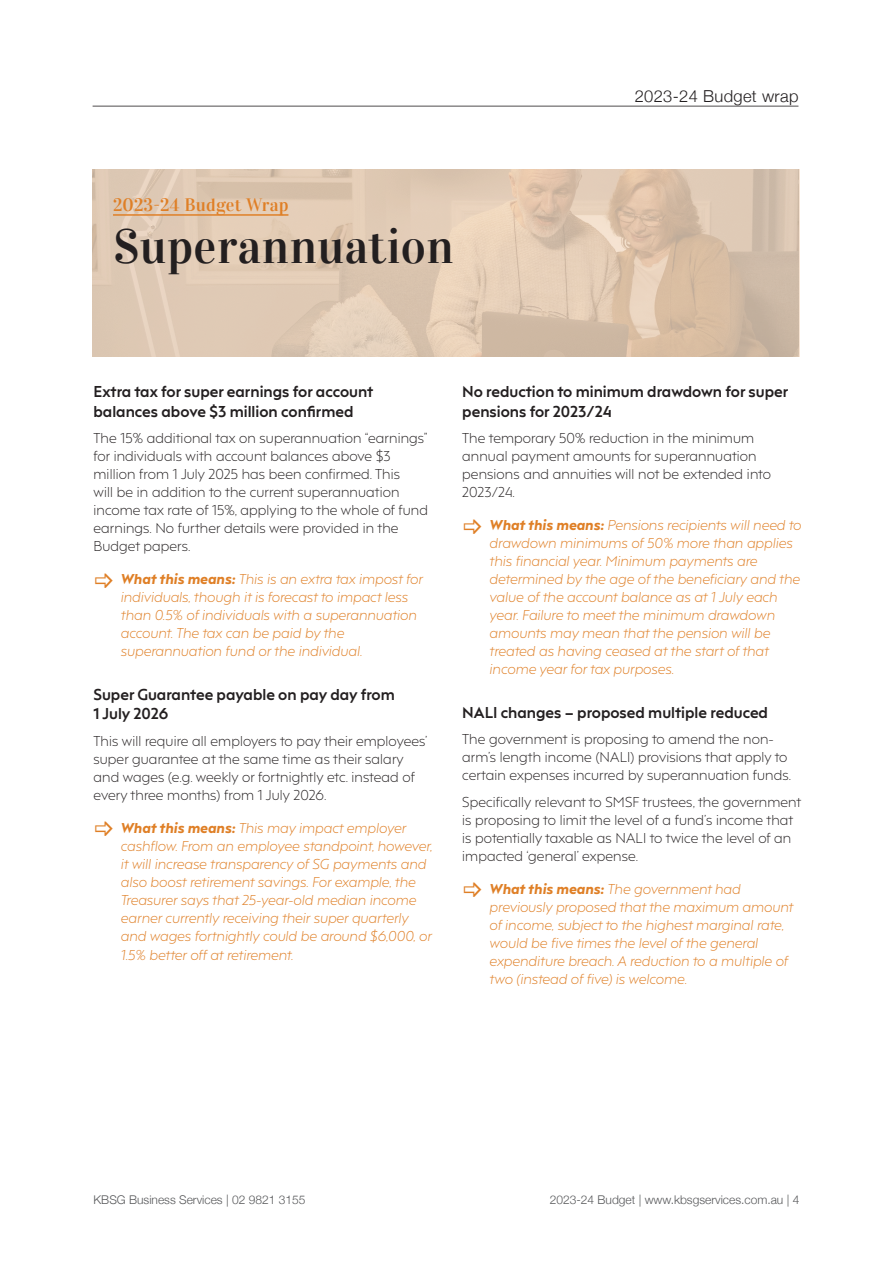
<style>
.page{position:relative;width:893px;height:1263px;background:#fff}
.page>*{position:absolute;margin:0;border:0;box-sizing:border-box;transform-origin:0 0}
.t1{font:48px "Vidaloka";letter-spacing:.01em;color:#231f20}
.t2{font:18px "Vidaloka";letter-spacing:.01em;color:#df7f26}
.t3{font:300 16.5px "Helvetica Neue";letter-spacing:.02em;color:#231f20}
.t4{font:700 15px/19.5px "F37 Hooj";color:#231f20}
.t5{font:italic 300 13.5px/18px "F37 Hooj";letter-spacing:.01em;color:#df7f26}
.t6{font:300 13.5px/18px "F37 Hooj";letter-spacing:.01em;color:#231f20}
.t7{font:300 12px "Helvetica Neue";color:#57585a}
.s1{font-weight:800}
</style>
<div class="page">
<hr style="left:93px;top:106px;width:705px;height:1px;background:#231f20">
<svg style="left:93px;top:169px;width:707px;height:188px;background:#ddc6b0"></svg>
<hr style="left:113px;top:214px;width:175px;height:2px;background:#df7f26">
<h2 class="t2" style="left:113px;top:194px;width:177px">2023-24 Budget Wrap</h2>
<h1 class="t1" style="left:113px;top:218px;width:342px">Superannuation</h1>
<p class="t3" style="left:635px;top:83px;width:165px">2023-24 Budget wrap</p>
<p class="t4" style="left:94px;top:380px;width:281px">Extra tax for super earnings for account balances above $3 million confirmed</p>
<p class="t6" style="left:94px;top:428px;width:336px">The 15% additional tax on superannuation “earnings” for individuals with account balances above $3 million from 1 July 2025 has been confirmed. This<br>will be in addition to the current superannuation income tax rate of 15%, applying to the whole of fund earnings. No further details were provided in the Budget papers.</p>
<p class="t5" style="left:121px;top:569px;width:303px"><span class="s1">What this means:</span> This is an extra tax impost for individuals, though it is forecast to impact less than 0.5% of individuals with a superannuation account. The tax can be paid by the superannuation fund or the individual.</p>
<p class="t4" style="left:94px;top:683px;width:303px">Super Guarantee payable on pay day from<br>1 July 2026</p>
<p class="t6" style="left:94px;top:730px;width:335px">This will require all employers to pay their employees’ super guarantee at the same time as their salary and wages (e.g. weekly or fortnightly etc. instead of every three months) from 1 July 2026.</p>
<p class="t5" style="left:121px;top:817px;width:313px"><span class="s1">What this means:</span> This may impact employer cashflow. From an employee standpoint, however, it will increase transparency of SG payments and also boost retirement savings. For example, the Treasurer says that 25-year-old median income earner currently receiving their super quarterly and wages fortnightly could be around $6,000, or</p>
<p class="t5" style="left:121px;top:945px;width:174px">1.5% better off at retirement.</p>
<p class="t4" style="left:462px;top:380px;width:327px">No reduction to minimum drawdown for super pensions for 2023/24</p>
<p class="t6" style="left:462px;top:428px;width:310px">The temporary 50% reduction in the minimum annual payment amounts for superannuation pensions and annuities will not be extended into 2023/24.</p>
<p class="t5" style="left:489px;top:515px;width:313px"><span class="s1">What this means:</span> Pensions recipients will need to drawdown minimums of 50% more than applies this financial year. Minimum payments are determined by the age of the beneficiary and the value of the account balance as at 1 July each year. Failure to meet the minimum drawdown amounts may mean that the pension will be treated as having ceased at the start of that income year for tax purposes.</p>
<p class="t4" style="left:462px;top:701px;width:307px">NALI changes – proposed multiple reduced</p>
<p class="t6" style="left:462px;top:729px;width:330px">The government is proposing to amend the non&shy;arm’s length income (NALI) provisions that apply to certain expenses incurred by superannuation funds.</p>
<p class="t6" style="left:462px;top:791px;width:340px">Specifically relevant to SMSF trustees, the government is proposing to limit the level of a fund’s income that is potentially taxable as NALI to twice the level of an impacted ‘general’ expense.</p>
<p class="t5" style="left:489px;top:878px;width:305px"><span class="s1">What this means:</span> The government had previously proposed that the maximum amount of income, subject to the highest marginal rate, would be five times the level of the general expenditure breach. A reduction to a multiple of two (instead of five) is welcome.</p>
<p class="t7" style="left:94px;top:1190px;width:213px">KBSG Business Services | 02 9821 3155</p>
<p class="t7" style="left:550px;top:1190px;width:251px">2023-24 Budget | www.kbsgservices.com.au | 4</p>
</div>
